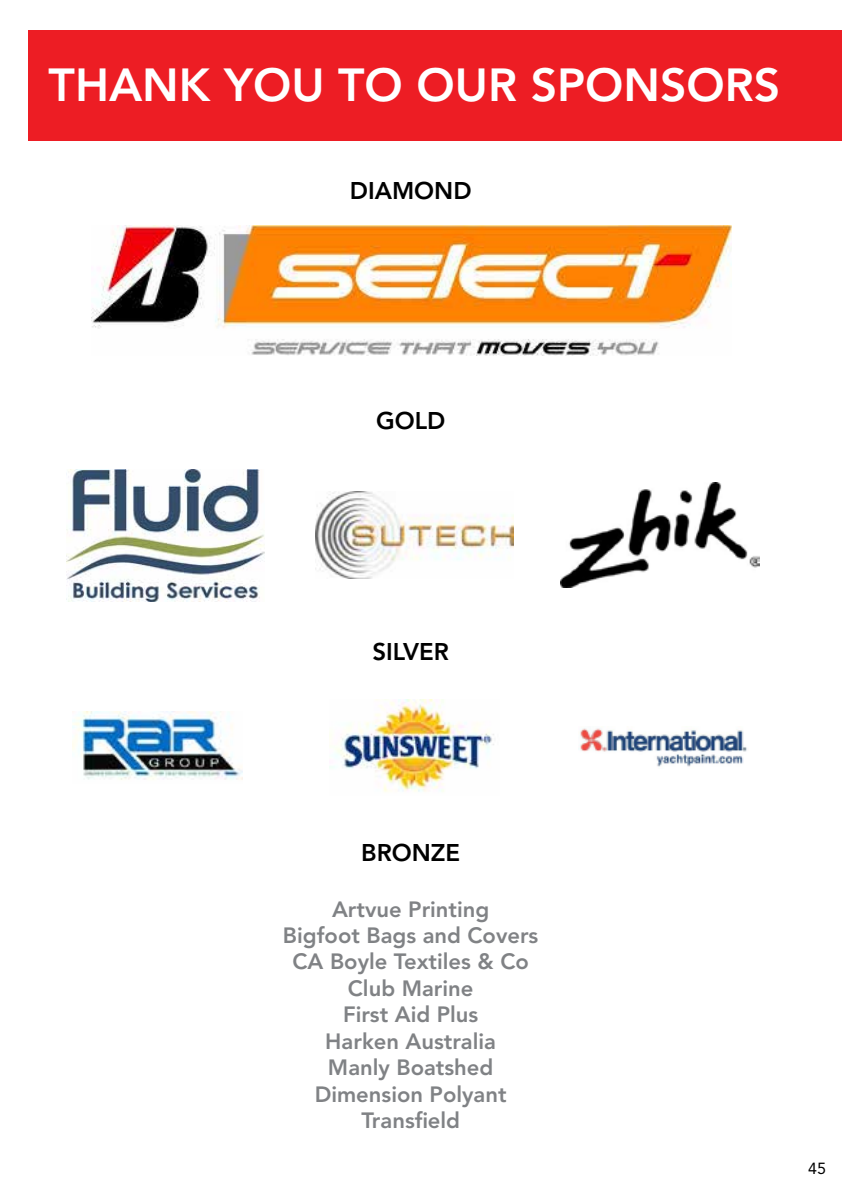
<style>
.page{position:relative;width:842px;height:1191px;background:#fff}
.page>*{position:absolute;margin:0;border:0;box-sizing:border-box;transform-origin:0 0}
.t1{font:800 46px "Avenir LT Std";color:#fff}
.t2{font:800 24px "Avenir LT Std";color:#000}
.t3{font:800 22px/26.4px "Avenir LT Std";color:#808285;text-align:center}
.t4{font:16px "Avenir LT Std";color:#000}
</style>
<div class="page">
<div style="left:28px;top:30px;width:814px;height:110px;background:#ed1d24"></div>
<img style="left:72px;top:711px;width:170px;height:69px">
<img style="left:329px;top:699px;width:165px;height:93px">
<img style="left:578px;top:728px;width:169px;height:39px">
<img style="left:92px;top:225px;width:639px;height:130px">
<img style="left:561px;top:483px;width:198px;height:104px">
<img style="left:315px;top:492px;width:199px;height:86px">
<img style="left:66px;top:469px;width:199px;height:132px">
<h1 class="t1" style="left:49px;top:58px;width:733px">THANK YOU TO OUR SPONSORS</h1>
<p class="t2" style="left:350px;top:176px;width:123px">DIAMOND</p>
<p class="t2" style="left:376px;top:407px;width:71px">GOLD</p>
<p class="t2" style="left:372px;top:637px;width:78px">SILVER</p>
<p class="t2" style="left:361px;top:839px;width:101px">BRONZE</p>
<p class="t3" style="left:283px;top:896px;width:257px">Artvue Printing<br>Bigfoot Bags and Covers<br>CA Boyle Textiles &amp; Co<br>Club Marine<br>First Aid Plus<br>Harken Australia<br>Manly Boatshed<br>Dimension Polyant<br>Transfield</p>
<p class="t4" style="left:808px;top:1158px;width:19px">45</p>
</div>
